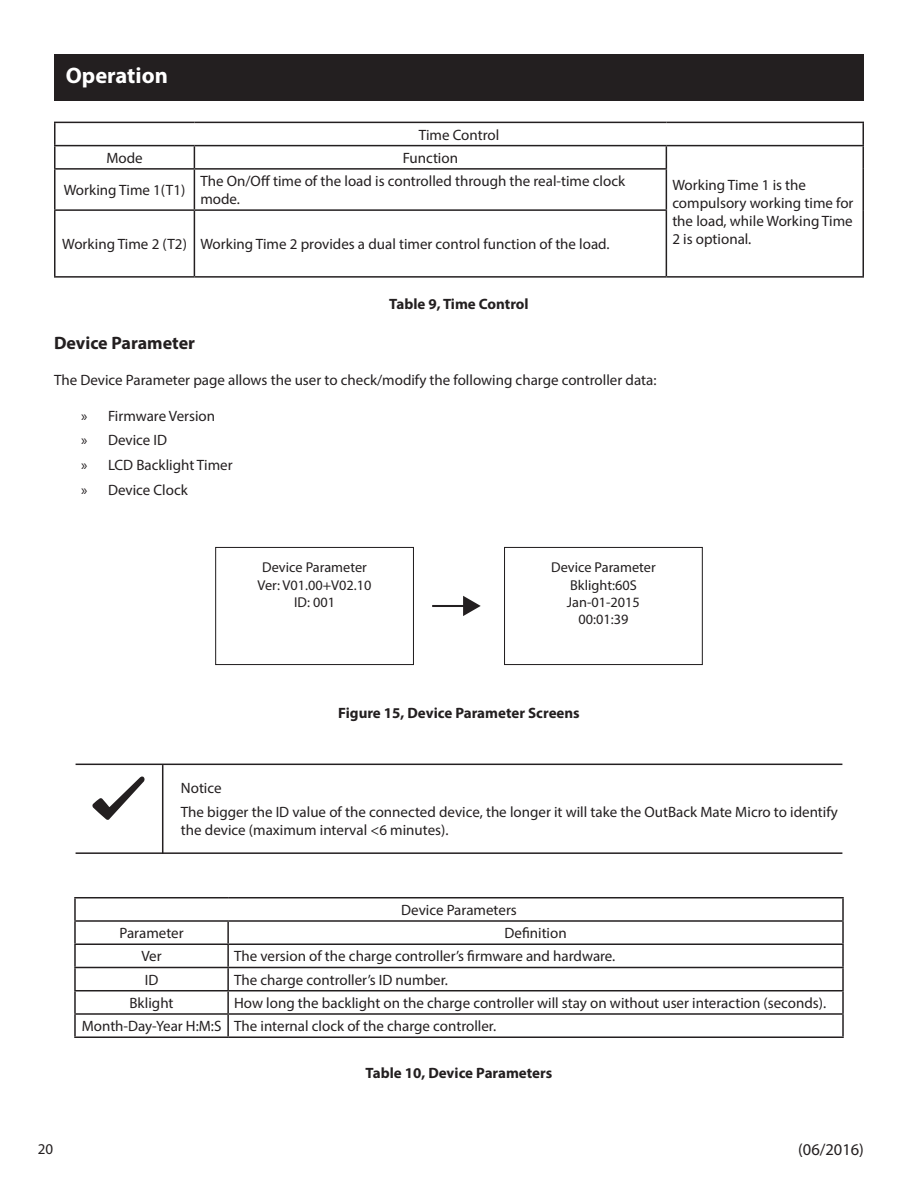
<style>
.page{position:relative;width:918px;height:1188px;background:#fff}
.page>*{position:absolute;margin:0;border:0;box-sizing:border-box;transform-origin:0 0}
.t1{font:700 22.5px "Myriad Pro";color:#fff}
.SubHeading{font:700 18px "Myriad Pro";color:#231f20}
.t2{font:16.5px "Myriad Pro";color:#231f20}
.BodyText{font:15px/18px "Myriad Pro";color:#231f20}
.TableCaption{font:700 15px "Myriad Pro";color:#231f20}
.FigureCaption{font:700 15px "Myriad Pro";color:#231f20}
.t3{font:14.25px/17.1px "Myriad Pro";color:#231f20;text-align:center}
</style>
<div class="page">
<div style="left:54px;top:54px;width:810px;height:47px;background:#231f20"></div>
<svg style="left:56px;top:123px;width:806px;height:153px"></svg>
<hr style="left:54px;top:122px;width:140px;height:1px;background:#231f20">
<hr style="left:54px;top:123px;width:2px;height:22px;background:#231f20">
<hr style="left:194px;top:122px;width:472px;height:1px;background:#231f20">
<hr style="left:666px;top:122px;width:198px;height:1px;background:#231f20">
<hr style="left:862px;top:123px;width:2px;height:22px;background:#231f20">
<hr style="left:54px;top:145px;width:140px;height:1px;background:#231f20">
<hr style="left:54px;top:146px;width:2px;height:22px;background:#231f20">
<hr style="left:194px;top:145px;width:472px;height:1px;background:#231f20">
<svg style="left:194px;top:146px;width:1px;height:22px"></svg>
<hr style="left:666px;top:145px;width:198px;height:1px;background:#231f20">
<svg style="left:666px;top:146px;width:1px;height:22px"></svg>
<hr style="left:862px;top:146px;width:2px;height:23px;background:#231f20">
<hr style="left:54px;top:168px;width:140px;height:2px;background:#231f20">
<hr style="left:54px;top:170px;width:2px;height:39px;background:#231f20">
<hr style="left:194px;top:168px;width:473px;height:2px;background:#231f20">
<hr style="left:194px;top:170px;width:1px;height:39px;background:#231f20">
<hr style="left:666px;top:170px;width:1px;height:39px;background:#231f20">
<hr style="left:862px;top:169px;width:2px;height:41px;background:#231f20">
<hr style="left:54px;top:209px;width:140px;height:2px;background:#231f20">
<hr style="left:54px;top:211px;width:2px;height:65px;background:#231f20">
<hr style="left:194px;top:209px;width:473px;height:2px;background:#231f20">
<hr style="left:194px;top:211px;width:1px;height:65px;background:#231f20">
<hr style="left:666px;top:211px;width:1px;height:65px;background:#231f20">
<hr style="left:862px;top:210px;width:2px;height:66px;background:#231f20">
<hr style="left:54px;top:276px;width:140px;height:2px;background:#231f20">
<hr style="left:194px;top:276px;width:472px;height:2px;background:#231f20">
<hr style="left:666px;top:276px;width:198px;height:2px;background:#231f20">
<svg style="left:76px;top:898px;width:766px;height:94px"></svg>
<hr style="left:74px;top:897px;width:154px;height:1px;background:#231f20">
<hr style="left:74px;top:898px;width:2px;height:22px;background:#231f20">
<hr style="left:228px;top:897px;width:616px;height:1px;background:#231f20">
<hr style="left:842px;top:898px;width:2px;height:22px;background:#231f20">
<hr style="left:74px;top:920px;width:154px;height:2px;background:#231f20">
<hr style="left:74px;top:922px;width:2px;height:21px;background:#231f20">
<hr style="left:228px;top:920px;width:616px;height:2px;background:#231f20">
<hr style="left:227px;top:922px;width:2px;height:21px;background:#231f20">
<hr style="left:842px;top:922px;width:2px;height:21px;background:#231f20">
<hr style="left:74px;top:943px;width:154px;height:2px;background:#231f20">
<hr style="left:74px;top:945px;width:2px;height:22px;background:#231f20">
<hr style="left:228px;top:943px;width:616px;height:2px;background:#231f20">
<hr style="left:227px;top:945px;width:2px;height:22px;background:#231f20">
<hr style="left:842px;top:945px;width:2px;height:22px;background:#231f20">
<hr style="left:74px;top:967px;width:154px;height:1px;background:#231f20">
<hr style="left:74px;top:968px;width:2px;height:22px;background:#231f20">
<hr style="left:228px;top:967px;width:616px;height:1px;background:#231f20">
<hr style="left:227px;top:968px;width:2px;height:22px;background:#231f20">
<hr style="left:842px;top:968px;width:2px;height:22px;background:#231f20">
<hr style="left:74px;top:990px;width:154px;height:1px;background:#231f20">
<hr style="left:74px;top:991px;width:2px;height:22px;background:#231f20">
<hr style="left:228px;top:990px;width:616px;height:1px;background:#231f20">
<hr style="left:227px;top:991px;width:2px;height:22px;background:#231f20">
<hr style="left:842px;top:991px;width:2px;height:22px;background:#231f20">
<hr style="left:74px;top:1013px;width:154px;height:2px;background:#231f20">
<hr style="left:74px;top:1015px;width:2px;height:21px;background:#231f20">
<hr style="left:228px;top:1013px;width:616px;height:2px;background:#231f20">
<hr style="left:227px;top:1015px;width:2px;height:21px;background:#231f20">
<hr style="left:842px;top:1015px;width:2px;height:21px;background:#231f20">
<hr style="left:74px;top:1036px;width:154px;height:2px;background:#231f20">
<hr style="left:228px;top:1036px;width:616px;height:2px;background:#231f20">
<div style="left:504px;top:547px;width:199px;height:118px;border:1px solid #231f20"></div>
<div style="left:215px;top:547px;width:199px;height:118px;border:1px solid #231f20"></div>
<hr style="left:432px;top:605px;width:34px;height:2px;background:#231f20">
<svg style="left:463px;top:596px;width:18px;height:20px"></svg>
<hr style="left:162px;top:765px;width:1px;height:89px;background:#231f20">
<hr style="left:76px;top:852px;width:766px;height:2px;background:#231f20">
<hr style="left:76px;top:764px;width:766px;height:1px;background:#231f20">
<svg style="left:92px;top:776px;width:53px;height:44px"></svg>
<h1 class="t1" style="left:66px;top:61px;width:104px">Operation</h1>
<p class="BodyText" style="left:419px;top:125px;width:82px">Time Control</p>
<p class="BodyText" style="left:106px;top:149px;width:38px">Mode</p>
<p class="BodyText" style="left:403px;top:149px;width:57px">Function</p>
<p class="BodyText" style="left:64px;top:181px;width:123px">Working Time 1(T1)</p>
<p class="BodyText" style="left:200px;top:172px;width:426px">The On/Off time of the load is controlled through the real-time clock mode.</p>
<p class="BodyText" style="left:62px;top:235px;width:126px">Working Time 2 (T2)</p>
<p class="BodyText" style="left:200px;top:235px;width:411px">Working Time 2 provides a dual timer control function of the load.</p>
<p class="BodyText" style="left:672px;top:176px;width:183px">Working Time 1 is the compulsory working time for the load, while Working Time<br>2 is optional.</p>
<p class="TableCaption" style="left:389px;top:294px;width:141px">Table 9, Time Control</p>
<p class="SubHeading" style="left:54px;top:331px;width:143px">Device Parameter</p>
<p class="BodyText" style="left:54px;top:370px;width:604px">The Device Parameter page allows the user to check/modify the following charge controller data:</p>
<p class="BodyText" style="left:81px;top:406px;width:136px">» Firmware Version</p>
<p class="BodyText" style="left:81px;top:431px;width:88px">» Device ID</p>
<p class="BodyText" style="left:81px;top:456px;width:153px">» LCD Backlight Timer</p>
<p class="BodyText" style="left:81px;top:481px;width:108px">» Device Clock</p>
<p class="t3" style="left:258px;top:559px;width:115px">Device Parameter<br>Ver: V01.00+V02.10<br>ID: 001</p>
<p class="t3" style="left:551px;top:559px;width:106px">Device Parameter<br>Bklight:60S<br>Jan-01-2015<br>00:01:39</p>
<p class="BodyText" style="left:181px;top:779px;width:42px">Notice</p>
<p class="FigureCaption" style="left:338px;top:703px;width:243px">Figure 15, Device Parameter Screens</p>
<p class="BodyText" style="left:181px;top:802px;width:658px">The bigger the ID value of the connected device, the longer it will take the OutBack Mate Micro to identify the device (maximum interval &lt;6 minutes).</p>
<p class="BodyText" style="left:401px;top:901px;width:117px">Device Parameters</p>
<p class="BodyText" style="left:119px;top:924px;width:66px">Parameter</p>
<p class="BodyText" style="left:504px;top:924px;width:64px">Definition</p>
<p class="BodyText" style="left:141px;top:947px;width:22px">Ver</p>
<p class="BodyText" style="left:234px;top:947px;width:383px">The version of the charge controller’s firmware and hardware.</p>
<p class="BodyText" style="left:145px;top:970px;width:15px">ID</p>
<p class="BodyText" style="left:234px;top:970px;width:215px">The charge controller’s ID number.</p>
<p class="BodyText" style="left:130px;top:994px;width:46px">Bklight</p>
<p class="BodyText" style="left:234px;top:994px;width:594px">How long the backlight on the charge controller will stay on without user interaction (seconds).</p>
<p class="BodyText" style="left:82px;top:1017px;width:141px">Month-Day-Year H:M:S</p>
<p class="BodyText" style="left:234px;top:1017px;width:264px">The internal clock of the charge controller.</p>
<p class="TableCaption" style="left:366px;top:1063px;width:188px">Table 10, Device Parameters</p>
<p class="BodyText" style="left:38px;top:1139px;width:17px">20</p>
<p class="t2" style="left:798px;top:1139px;width:67px">(06/2016)</p>
</div>
